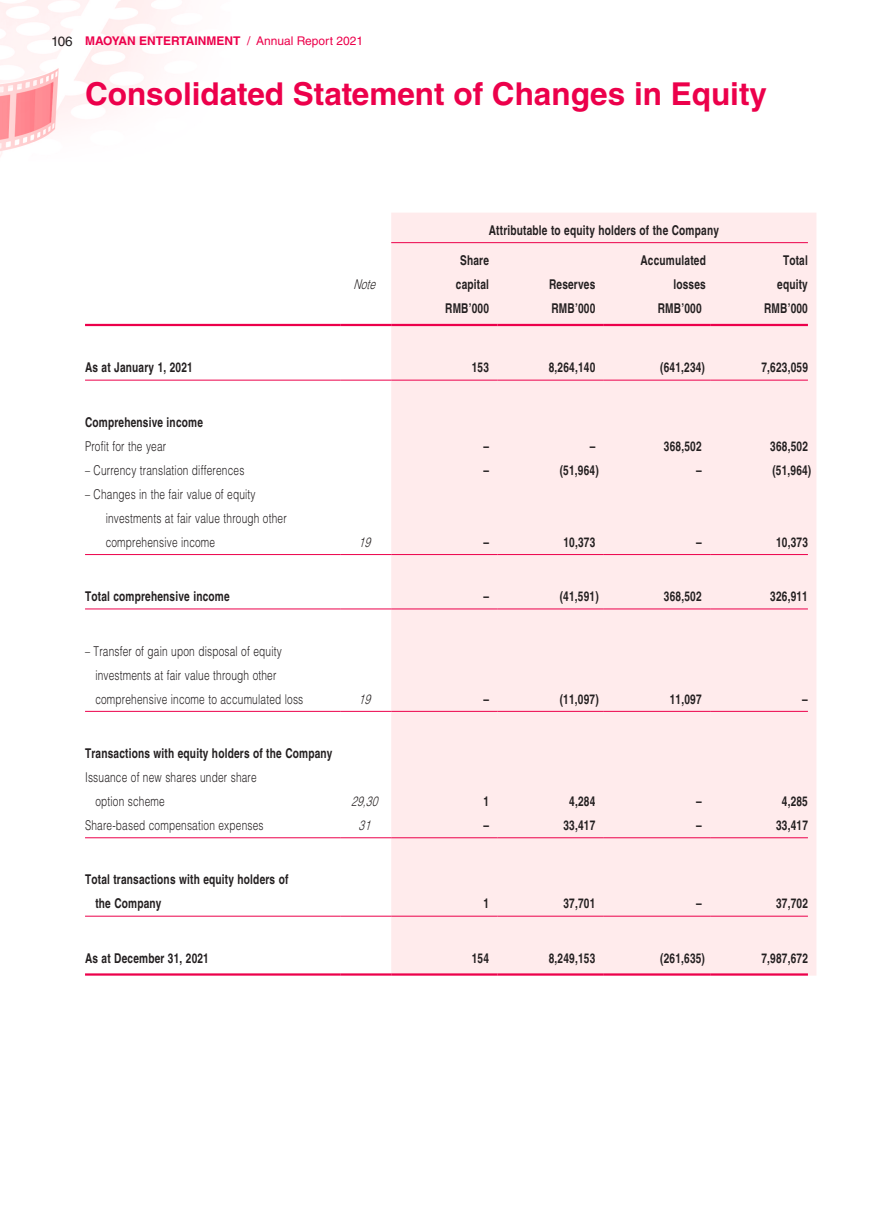
<style>
.page{position:relative;width:893px;height:1212px;background:#fff}
.page>*{position:absolute;margin:0;border:0;box-sizing:border-box;transform-origin:0 0}
.t1{font:700 31.5px "Helvetica LT Std";color:#ec004b}
.t2{font:700 13.5px/24px "Helvetica LT Std";letter-spacing:.02em;color:#231f20;text-align:center;scale:.75 1}
.t3{font:300 13.5px/24px "Helvetica LT Std";letter-spacing:.02em;color:#231f20;scale:.75 1}
.t4{font:italic 300 13.5px "Helvetica LT Std";color:#231f20;scale:.75 1}
.t5{font:700 12px "Helvetica LT Std";color:#ec004b}
.s1{font-weight:400;font-size:13.5px;color:#231f20}
.s2{font-weight:400}
</style>
<div class="page">
<img style="left:0;top:0;width:816px;height:976px">
<div style="left:391px;top:213px;width:425px;height:762px;background:#ffebec"></div>
<hr style="left:391px;top:242px;width:417px;height:1px;background:#ec004b">
<hr style="left:85px;top:324px;width:255px;height:2px;background:#ec004b">
<hr style="left:340px;top:324px;width:51px;height:2px;background:#ec004b">
<hr style="left:391px;top:324px;width:106px;height:2px;background:#ec004b">
<hr style="left:497px;top:324px;width:107px;height:2px;background:#ec004b">
<hr style="left:604px;top:324px;width:106px;height:2px;background:#ec004b">
<hr style="left:710px;top:324px;width:98px;height:2px;background:#ec004b">
<hr style="left:85px;top:380px;width:255px;height:1px;background:#ec004b">
<hr style="left:340px;top:380px;width:51px;height:1px;background:#ec004b">
<hr style="left:391px;top:380px;width:106px;height:1px;background:#ec004b">
<hr style="left:497px;top:380px;width:107px;height:1px;background:#ec004b">
<hr style="left:604px;top:380px;width:106px;height:1px;background:#ec004b">
<hr style="left:710px;top:380px;width:98px;height:1px;background:#ec004b">
<hr style="left:85px;top:554px;width:255px;height:1px;background:#ec004b">
<hr style="left:340px;top:554px;width:51px;height:1px;background:#ec004b">
<hr style="left:391px;top:554px;width:106px;height:1px;background:#ec004b">
<hr style="left:497px;top:554px;width:107px;height:1px;background:#ec004b">
<hr style="left:604px;top:554px;width:106px;height:1px;background:#ec004b">
<hr style="left:710px;top:554px;width:98px;height:1px;background:#ec004b">
<hr style="left:85px;top:608px;width:255px;height:1px;background:#ec004b">
<hr style="left:340px;top:608px;width:51px;height:1px;background:#ec004b">
<hr style="left:391px;top:608px;width:106px;height:1px;background:#ec004b">
<hr style="left:497px;top:608px;width:107px;height:1px;background:#ec004b">
<hr style="left:604px;top:608px;width:106px;height:1px;background:#ec004b">
<hr style="left:710px;top:608px;width:98px;height:1px;background:#ec004b">
<hr style="left:85px;top:711px;width:255px;height:1px;background:#ec004b">
<hr style="left:340px;top:711px;width:51px;height:1px;background:#ec004b">
<hr style="left:391px;top:711px;width:106px;height:1px;background:#ec004b">
<hr style="left:497px;top:711px;width:107px;height:1px;background:#ec004b">
<hr style="left:604px;top:711px;width:106px;height:1px;background:#ec004b">
<hr style="left:710px;top:711px;width:98px;height:1px;background:#ec004b">
<hr style="left:85px;top:837px;width:255px;height:1px;background:#ec004b">
<hr style="left:340px;top:837px;width:51px;height:1px;background:#ec004b">
<hr style="left:391px;top:837px;width:106px;height:1px;background:#ec004b">
<hr style="left:497px;top:837px;width:107px;height:1px;background:#ec004b">
<hr style="left:604px;top:837px;width:106px;height:1px;background:#ec004b">
<hr style="left:710px;top:837px;width:98px;height:1px;background:#ec004b">
<hr style="left:85px;top:916px;width:255px;height:1px;background:#ec004b">
<hr style="left:340px;top:916px;width:51px;height:1px;background:#ec004b">
<hr style="left:391px;top:916px;width:106px;height:1px;background:#ec004b">
<hr style="left:497px;top:916px;width:107px;height:1px;background:#ec004b">
<hr style="left:604px;top:916px;width:106px;height:1px;background:#ec004b">
<hr style="left:710px;top:916px;width:98px;height:1px;background:#ec004b">
<hr style="left:85px;top:973px;width:255px;height:2px;background:#ec004b">
<hr style="left:340px;top:973px;width:51px;height:2px;background:#ec004b">
<hr style="left:391px;top:973px;width:106px;height:2px;background:#ec004b">
<hr style="left:497px;top:973px;width:107px;height:2px;background:#ec004b">
<hr style="left:604px;top:973px;width:106px;height:2px;background:#ec004b">
<hr style="left:710px;top:973px;width:98px;height:2px;background:#ec004b">
<p class="t5" style="left:51px;top:33px;width:313px"><span class="s1">106</span> MAOYAN ENTERTAINMENT <span class="s2">/ Annual Report 2021</span></p>
<h1 class="t1" style="left:85px;top:74px;width:683px">Consolidated Statement of Changes in Equity</h1>
<p class="t4" style="left:353px;top:276px;width:37px">Note</p>
<p class="t2" style="left:489px;top:218px;width:308px">Attributable to equity holders of the Company</p>
<p class="t2" style="left:456px;top:248px;width:46px">Share capital</p>
<p class="t2" style="left:549px;top:272px;width:63px">Reserves</p>
<p class="t2" style="left:640px;top:248px;width:89px;text-align:right">Accumulated losses</p>
<p class="t2" style="left:777px;top:248px;width:42px">Total equity</p>
<p class="t2" style="left:445px;top:296px;width:60px">RMB’000</p>
<p class="t2" style="left:551px;top:296px;width:60px">RMB’000</p>
<p class="t2" style="left:658px;top:296px;width:60px">RMB’000</p>
<p class="t2" style="left:764px;top:296px;width:60px">RMB’000</p>
<p class="t2" style="left:85px;top:355px;width:145px">As at January 1, 2021</p>
<p class="t2" style="left:472px;top:355px;width:25px">153</p>
<p class="t2" style="left:549px;top:355px;width:63px">8,264,140</p>
<p class="t2" style="left:660px;top:355px;width:61px">(641,234)</p>
<p class="t2" style="left:761px;top:355px;width:63px">7,623,059</p>
<p class="t2" style="left:85px;top:410px;width:159px">Comprehensive income</p>
<p class="t3" style="left:85px;top:434px;width:110px">Profit for the year</p>
<p class="t2" style="left:483px;top:434px;width:9px">–</p>
<p class="t2" style="left:590px;top:434px;width:9px">–</p>
<p class="t2" style="left:664px;top:434px;width:52px">368,502</p>
<p class="t2" style="left:770px;top:434px;width:52px">368,502</p>
<p class="t3" style="left:85px;top:458px;width:214px">– Currency translation differences</p>
<p class="t2" style="left:483px;top:458px;width:9px">–</p>
<p class="t2" style="left:560px;top:458px;width:53px">(51,964)</p>
<p class="t2" style="left:696px;top:458px;width:9px">–</p>
<p class="t2" style="left:772px;top:458px;width:53px">(51,964)</p>
<p class="t3" style="left:106px;top:482px;width:243px;text-indent:-21px">– Changes in the fair value of equity investments at fair value through other comprehensive income</p>
<p class="t4" style="left:359px;top:534px;width:23px">19</p>
<p class="t2" style="left:483px;top:530px;width:9px">–</p>
<p class="t2" style="left:563px;top:530px;width:44px">10,373</p>
<p class="t2" style="left:696px;top:530px;width:9px">–</p>
<p class="t2" style="left:776px;top:530px;width:44px">10,373</p>
<p class="t2" style="left:85px;top:584px;width:194px">Total comprehensive income</p>
<p class="t2" style="left:483px;top:584px;width:9px">–</p>
<p class="t2" style="left:560px;top:584px;width:53px">(41,591)</p>
<p class="t2" style="left:664px;top:584px;width:52px">368,502</p>
<p class="t2" style="left:770px;top:584px;width:52px">326,911</p>
<p class="t3" style="left:95px;top:639px;width:279px;text-indent:-10px">– Transfer of gain upon disposal of equity investments at fair value through other comprehensive income to accumulated loss</p>
<p class="t2" style="left:85px;top:741px;width:332px">Transactions with equity holders of the Company</p>
<p class="t3" style="left:95px;top:765px;width:217px;text-indent:-10px">Issuance of new shares under share option scheme</p>
<p class="t4" style="left:359px;top:690px;width:23px">19</p>
<p class="t2" style="left:483px;top:687px;width:9px">–</p>
<p class="t2" style="left:560px;top:687px;width:53px">(11,097)</p>
<p class="t2" style="left:670px;top:687px;width:44px">11,097</p>
<p class="t2" style="left:802px;top:687px;width:9px">–</p>
<p class="t4" style="left:351px;top:793px;width:42px">29,30</p>
<p class="t2" style="left:483px;top:789px;width:9px">1</p>
<p class="t2" style="left:569px;top:789px;width:36px">4,284</p>
<p class="t2" style="left:696px;top:789px;width:9px">–</p>
<p class="t2" style="left:782px;top:789px;width:36px">4,285</p>
<p class="t3" style="left:85px;top:813px;width:240px">Share-based compensation expenses</p>
<p class="t4" style="left:359px;top:817px;width:23px">31</p>
<p class="t2" style="left:483px;top:813px;width:9px">–</p>
<p class="t2" style="left:563px;top:813px;width:44px">33,417</p>
<p class="t2" style="left:696px;top:813px;width:9px">–</p>
<p class="t2" style="left:776px;top:813px;width:44px">33,417</p>
<p class="t2" style="left:95px;top:867px;width:259px;text-align:left;text-indent:-10px">Total transactions with equity holders of the Company</p>
<p class="t2" style="left:483px;top:891px;width:9px">1</p>
<p class="t2" style="left:563px;top:891px;width:44px">37,701</p>
<p class="t2" style="left:696px;top:891px;width:9px">–</p>
<p class="t2" style="left:776px;top:891px;width:44px">37,702</p>
<p class="t2" style="left:85px;top:946px;width:167px">As at December 31, 2021</p>
<p class="t2" style="left:472px;top:946px;width:25px">154</p>
<p class="t2" style="left:549px;top:946px;width:63px">8,249,153</p>
<p class="t2" style="left:660px;top:946px;width:61px">(261,635)</p>
<p class="t2" style="left:761px;top:946px;width:63px">7,987,672</p>
</div>
